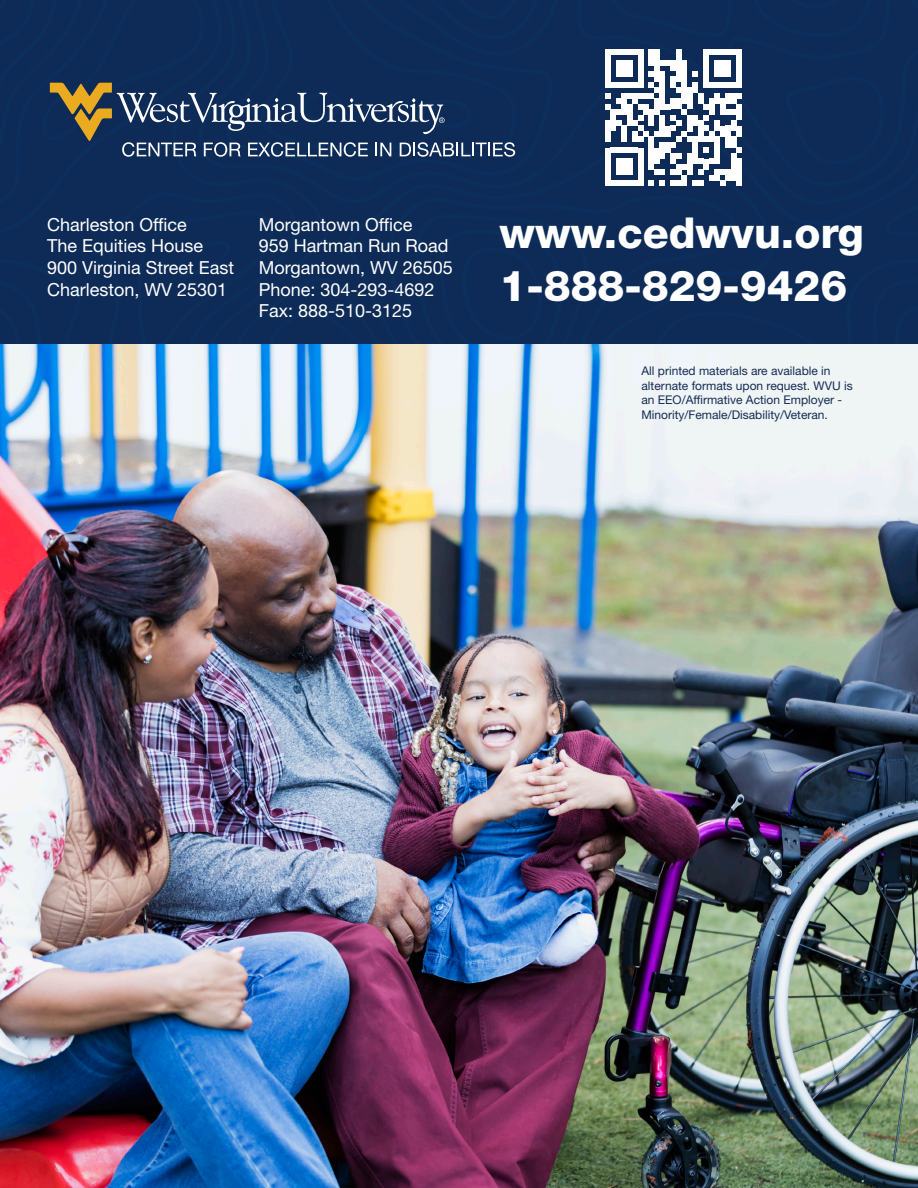
<style>
.page{position:relative;width:918px;height:1188px;background:#fff}
.page>*{position:absolute;margin:0;border:0;box-sizing:border-box;transform-origin:0 0}
.t1{font:800 42.6px "Helvetica Neue LT Std";color:#fff}
.t2{font:18px/21.6px "Helvetica Neue LT Std";color:#fff}
.bullet_split{font:12px/14.4px "Helvetica Neue LT Std";color:#162b53}
</style>
<div class="page">
<div style="left:0;top:0;width:918px;height:345px;background:#0d2b56"></div>
<img style="left:0;top:345px;width:918px;height:843px">
<svg style="left:50px;top:83px;width:465px;height:73px;background:#334a68"></svg>
<svg style="left:605px;top:49px;width:137px;height:137px"></svg>
<div style="left:736px;top:159px;width:6px;height:16px;background:#fff"></div>
<div style="left:736px;top:175px;width:6px;height:11px;background:#fff"></div>
<p class="t2" style="left:47px;top:213px;width:141px">Charleston Office</p>
<p class="t2" style="left:47px;top:235px;width:158px">The Equities House</p>
<p class="t2" style="left:47px;top:257px;width:188px">900 Virginia Street East</p>
<p class="t2" style="left:47px;top:278px;width:182px">Charleston, WV 25301</p>
<p class="t2" style="left:259px;top:213px;width:155px">Morgantown Office</p>
<p class="t2" style="left:259px;top:235px;width:191px">959 Hartman Run Road</p>
<p class="t2" style="left:259px;top:257px;width:195px">Morgantown, WV 26505<br>Phone: 304-293-4692</p>
<p class="t2" style="left:259px;top:300px;width:155px">Fax: 888-510-3125</p>
<p class="t1" style="left:500px;top:208px;width:366px">www.cedwvu.org</p>
<p class="t1" style="left:500px;top:260px;width:349px">1-888-829-9426</p>
<p class="bullet_split" style="left:642px;top:364px;width:213px">All printed materials are available in alternate formats upon request. WVU is an EEO/Affirmative Action Employer - Minority/Female/Disability/Veteran.</p>
</div>
